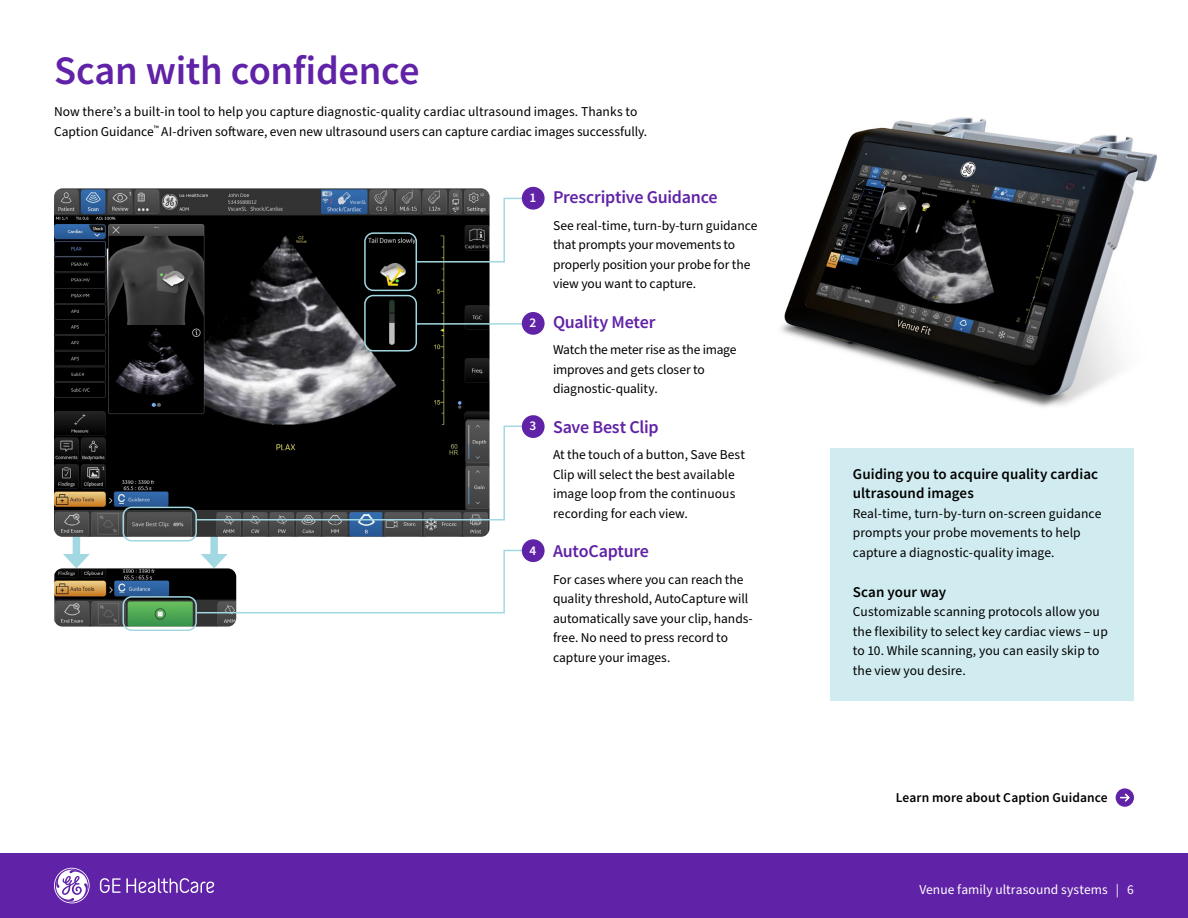
<style>
.page{position:relative;width:1188px;height:918px;background:#fff}
.page>*{position:absolute;margin:0;border:0;box-sizing:border-box;transform-origin:0 0}
.t1{font:600 40.5px "Source Sans Pro";letter-spacing:-.01em;color:#6022a6}
.t2{font:600 18px "Source Sans Pro";letter-spacing:-.015em;color:#6022a6}
.t3{font:600 15px/19.5px "Source Sans Pro";color:#000}
.t4{font:13.5px/19.5px "Source Sans Pro";color:#000}
.t5{font:13.5px "Source Sans Pro";letter-spacing:.01em;color:#fff}
.t6{font:600 13.5px "Source Sans Pro";letter-spacing:.005em;color:#000}
.t7{font:600 13.35px "Source Sans Pro";color:#fff}
</style>
<div class="page">
<img style="left:781px;top:117px;width:376px;height:290px">
<div style="left:830px;top:448px;width:304px;height:253px;background:#d1ecf0"></div>
<div style="left:1116px;top:788px;width:18px;height:19px;background:#6022a6;border-radius:50%"></div>
<svg style="left:1120px;top:793px;width:10px;height:9px"></svg>
<div style="left:73px;top:531px;width:7px;height:28px;background:#a2d8e2"></div>
<svg style="left:63px;top:554px;width:27px;height:14px"></svg>
<div style="left:210px;top:531px;width:8px;height:28px;background:#a2d8e2"></div>
<img style="left:54px;top:188px;width:436px;height:349px">
<img style="left:54px;top:568px;width:182px;height:59px">
<div style="left:364px;top:295px;width:53px;height:57px;border:2px solid #a2d8e2;border-radius:8px"></div>
<div style="left:364px;top:232px;width:53px;height:59px;border:2px solid #a2d8e2;border-radius:8px"></div>
<div style="left:122px;top:507px;width:75px;height:35px;border:2px solid #a2d8e2;border-radius:8px"></div>
<div style="left:123px;top:596px;width:74px;height:35px;border:2px solid #a2d8e2;border-radius:8px"></div>
<svg style="left:415px;top:197px;width:113px;height:66px"></svg>
<div style="left:522px;top:187px;width:23px;height:23px;background:#6022a6;border-radius:50%"></div>
<svg style="left:194px;top:425px;width:332px;height:96px;background:#292b2b"></svg>
<svg style="left:195px;top:549px;width:331px;height:65px"></svg>
<div style="left:522px;top:415px;width:23px;height:23px;background:#6022a6;border-radius:50%"></div>
<div style="left:522px;top:539px;width:23px;height:23px;background:#6022a6;border-radius:50%"></div>
<hr style="left:416px;top:323px;width:109px;height:2px;background:#a2d8e2">
<div style="left:522px;top:312px;width:23px;height:23px;background:#6022a6;border-radius:50%"></div>
<div style="left:0;top:853px;width:1188px;height:65px;background:#6022a6"></div>
<svg style="left:54px;top:868px;width:160px;height:35px"></svg>
<h1 class="t1" style="left:54px;top:44px;width:367px">Scan with confidence</h1>
<p class="t4" style="left:54px;top:102px;width:595px">Now there’s a built-in tool to help you capture diagnostic-quality cardiac ultrasound images. Thanks to<br>Caption Guidance<sup>™</sup> AI-driven software, even new ultrasound users can capture cardiac images successfully.</p>
<p class="t7" style="left:530px;top:189px;width:8px">1</p>
<p class="t7" style="left:530px;top:314px;width:8px">2</p>
<p class="t7" style="left:530px;top:417px;width:8px">3</p>
<p class="t7" style="left:530px;top:541px;width:8px">4</p>
<h2 class="t2" style="left:553px;top:186px;width:166px">Prescriptive Guidance</h2>
<p class="t4" style="left:553px;top:216px;width:206px">See real-time, turn-by-turn guidance that prompts your movements to properly position your probe for the view you want to capture.</p>
<h2 class="t2" style="left:553px;top:310px;width:104px">Quality Meter</h2>
<p class="t4" style="left:553px;top:340px;width:185px">Watch the meter rise as the image improves and gets closer to diagnostic-quality.</p>
<h2 class="t2" style="left:553px;top:415px;width:107px">Save Best Clip</h2>
<p class="t4" style="left:553px;top:445px;width:193px">At the touch of a button, Save Best<br>Clip will select the best available image loop from the continuous recording for each view.</p>
<h2 class="t2" style="left:553px;top:540px;width:98px">AutoCapture</h2>
<p class="t4" style="left:553px;top:570px;width:201px">For cases where you can reach the quality threshold, AutoCapture will automatically save your clip, hands&shy;free. No need to press record to capture your images.</p>
<p class="t3" style="left:853px;top:464px;width:247px">Guiding you to acquire quality cardiac ultrasound images</p>
<p class="t4" style="left:853px;top:504px;width:250px">Real-time, turn-by-turn on-screen guidance prompts your probe movements to help capture a diagnostic-quality image.</p>
<p class="t3" style="left:853px;top:582px;width:95px">Scan your way</p>
<p class="t4" style="left:853px;top:602px;width:256px">Customizable scanning protocols allow you the flexibility to select key cardiac views – up to 10. While scanning, you can easily skip to the view you desire.</p>
<p class="t6" style="left:896px;top:789px;width:214px">Learn more about Caption Guidance</p>
<p class="t5" style="left:919px;top:881px;width:216px">Venue family ultrasound systems | 6</p>
</div>
